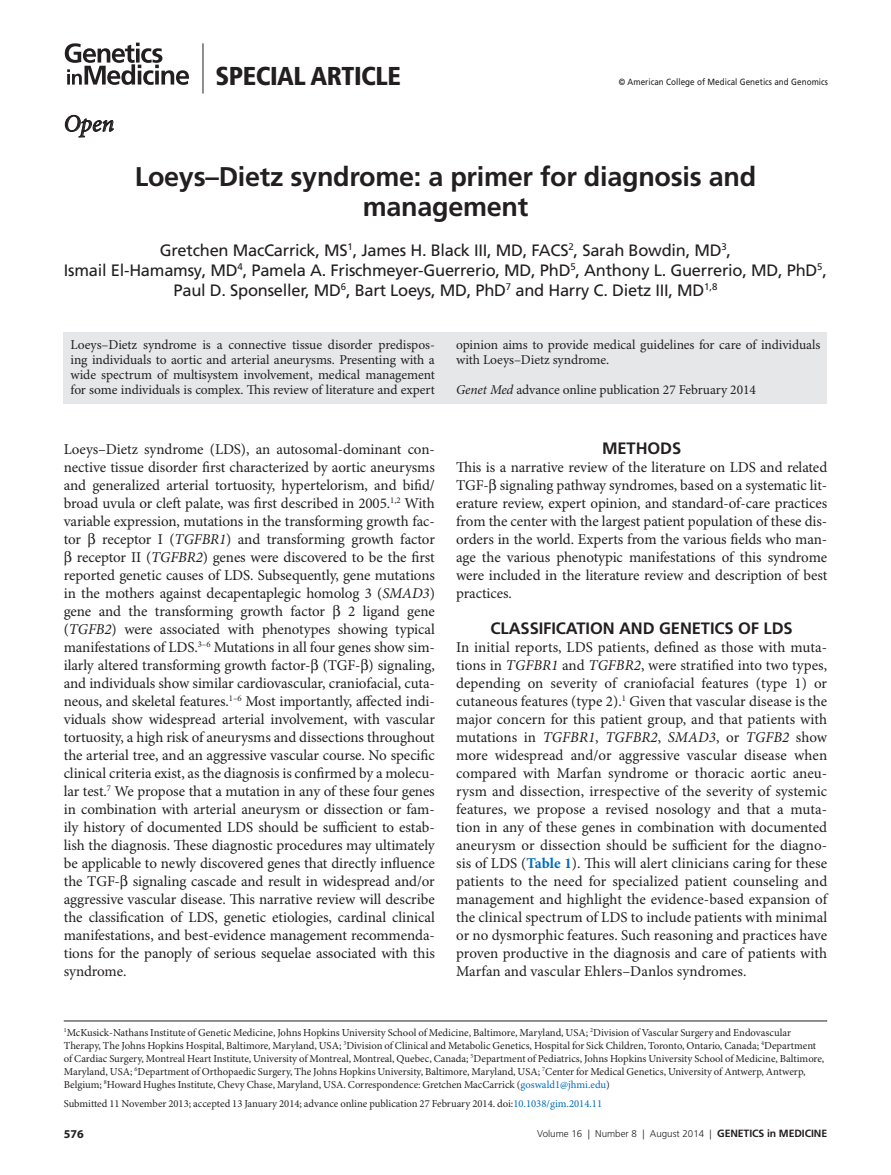
<style>
.page{position:relative;width:891px;height:1175px;background:#fff}
.page>*{position:absolute;margin:0;border:0;box-sizing:border-box;transform-origin:0 0}
.t1{font:700 27px/30px "Frutiger LT Pro";letter-spacing:-.01em;color:#231f20;text-align:center}
.t2{font:900 condensed 25.8px "Frutiger LT Pro";letter-spacing:-.02em;color:#231f20}
.t3{font:italic 23.7px "Minion Pro";color:#231f20}
.t4{font:16.5px/19.8px "Frutiger LT Pro";letter-spacing:-.015em;color:#231f20;text-align:center}
.t5{font:700 16.5px "Frutiger LT Pro";letter-spacing:-.005em;color:#231f20}
.t6{font:15px/18px "Minion Pro";letter-spacing:-.005em;color:#231f20;text-align:justify}
.t7{font:13.5px/15px "Minion Pro";letter-spacing:-.005em;color:#231f20;text-align:justify}
.t8{font:700 12px "Myriad Pro";color:#231f20}
.t9{font:10.65px/12.9px "Minion Pro";color:#231f20}
.t10{font:700 10.5px "Frutiger LT Pro";color:#231f20}
.t11{font:300 9.75px "Frutiger LT Pro";color:#231f20}
.t12{font:9px "Frutiger LT Pro";letter-spacing:.005em;color:#231f20;scale:.9 1}
.s1{font-style:italic}
.s2{font-weight:700;color:#006cb3}
.s3{color:#006cb3}
.s4{font-weight:700;font-size:10.5px}
</style>
<div class="page">
<hr style="left:203px;top:43px;width:1px;height:51px;background:#231f20">
<svg style="left:65px;top:43px;width:124px;height:42px"></svg>
<div style="left:64px;top:332px;width:763px;height:72px;background:#e6e7e9"></div>
<hr style="left:64px;top:1020px;width:763px;height:1px;background:#231f20">
<svg style="left:65px;top:115px;width:49px;height:23px"></svg>
<h3 class="t3" style="left:64px;top:107px;width:52px">Open</h3>
<h2 class="t2" style="left:216px;top:60px;width:187px">SPECIAL ARTICLE</h2>
<p class="t12" style="left:619px;top:76px;width:234px">© American College of Medical Genetics and Genomics</p>
<h1 class="t1" style="left:135px;top:162px;width:623px">Loeys–Dietz syndrome: a primer for diagnosis and management</h1>
<p class="t4" style="left:64px;top:240px;width:765px">Gretchen MacCarrick, MS<sup>1</sup>, James H. Black III, MD, FACS<sup>2</sup>, Sarah Bowdin, MD<sup>3</sup>,<br>Ismail El-Hamamsy, MD<sup>4</sup>, Pamela A. Frischmeyer-Guerrerio, MD, PhD<sup>5</sup>, Anthony L. Guerrerio, MD, PhD<sup>5</sup>,<br>Paul D. Sponseller, MD<sup>6</sup>, Bart Loeys, MD, PhD<sup>7</sup> and Harry C. Dietz III, MD<sup>1,8</sup></p>
<p class="t7" style="left:71px;top:338px;width:366px">Loeys–Dietz syndrome is a connective tissue disorder predispos&shy;ing individuals to aortic and arterial aneurysms. Presenting with a wide spectrum of multisystem involvement, medical management for some individuals is complex. This review of literature and expert</p>
<p class="t7" style="left:456px;top:338px;width:366px">opinion aims to provide medical guidelines for care of individuals with Loeys–Dietz syndrome.</p>
<p class="t7" style="left:456px;top:383px;width:301px"><span class="s1">Genet Med</span> advance online publication 27 February 2014</p>
<p class="t6" style="left:64px;top:440px;width:373px">Loeys–Dietz syndrome (LDS), an autosomal-dominant con&shy;nective tissue disorder first characterized by aortic aneurysms and generalized arterial tortuosity, hypertelorism, and bifid/ broad uvula or cleft palate, was first described in 2005.<sup>1,2</sup> With variable expression, mutations in the transforming growth fac&shy;tor</p>
<p class="t6" style="left:102px;top:530px;width:334px">receptor I (<span class="s1">TGFBR1</span>) and transforming growth factor</p>
<p class="t6" style="left:77px;top:548px;width:359px">receptor II (<span class="s1">TGFBR2</span>) genes were discovered to be the first</p>
<p class="t6" style="left:64px;top:566px;width:373px">reported genetic causes of LDS. Subsequently, gene mutations</p>
<p class="t6" style="left:64px;top:584px;width:373px">in the mothers against decapentaplegic homolog 3 (<span class="s1">SMAD3</span>)</p>
<p class="t6" style="left:64px;top:602px;width:263px">gene and the transforming growth factor</p>
<p class="t6" style="left:64px;top:602px;width:373px;text-indent:284px">2 ligand gene (<span class="s1">TGFB2</span>) were associated with phenotypes showing typical manifestations of LDS.<sup>3–6</sup> Mutations in all four genes show sim&shy;ilarly altered transforming growth factor- (TGF- ) signaling, and individuals show similar cardiovascular, craniofacial, cuta&shy;neous, and skeletal features.<sup>1–6</sup> Most importantly, affected indi&shy;viduals show widespread arterial involvement, with vascular tortuosity, a high risk of aneurysms and dissections throughout the arterial tree, and an aggressive vascular course. No specific clinical criteria exist, as the diagnosis is confirmed by a molecu&shy;lar test.<sup>7</sup> We propose that a mutation in any of these four genes in combination with arterial aneurysm or dissection or fam&shy;ily history of documented LDS should be sufficient to estab&shy;lish the diagnosis. These diagnostic procedures may ultimately be applicable to newly discovered genes that directly influence the TGF- signaling cascade and result in widespread and/or aggressive vascular disease. This narrative review will describe the classification of LDS, genetic etiologies, cardinal clinical manifestations, and best-evidence management recommenda&shy;tions for the panoply of serious sequelae associated with this syndrome.</p>
<p class="t5" style="left:602px;top:438px;width:81px">METHODS</p>
<p class="t6" style="left:456px;top:458px;width:373px">This is a narrative review of the literature on LDS and related TGF- signaling pathway syndromes, based on a systematic lit&shy;erature review, expert opinion, and standard-of-care practices from the center with the largest patient population of these dis&shy;orders in the world. Experts from the various fields who man&shy;age the various phenotypic manifestations of this syndrome were included in the literature review and description of best practices.</p>
<p class="t5" style="left:491px;top:618px;width:304px">CLASSIFICATION AND GENETICS OF LDS</p>
<p class="t6" style="left:456px;top:638px;width:373px">In initial reports, LDS patients, defined as those with muta&shy;tions in <span class="s1">TGFBR1</span> and <span class="s1">TGFBR2</span>, were stratified into two types, depending on severity of craniofacial features (type 1) or cutaneous features (type 2).<sup>1</sup> Given that vascular disease is the major concern for this patient group, and that patients with mutations in <span class="s1">TGFBR1</span>, <span class="s1">TGFBR2</span>, <span class="s1">SMAD3</span>, or <span class="s1">TGFB2</span> show more widespread and/or aggressive vascular disease when compared with Marfan syndrome or thoracic aortic aneu&shy;rysm and dissection, irrespective of the severity of systemic features, we propose a revised nosology and that a muta&shy;tion in any of these genes in combination with documented aneurysm or dissection should be sufficient for the diagno&shy;sis of LDS (<span class="s2">Table 1</span>). This will alert clinicians caring for these patients to the need for specialized patient counseling and management and highlight the evidence-based expansion of the clinical spectrum of LDS to include patients with minimal or no dysmorphic features. Such reasoning and practices have proven productive in the diagnosis and care of patients with Marfan and vascular Ehlers–Danlos syndromes.</p>
<p class="t9" style="left:64px;top:1026px;width:762px"><sup>1</sup>McKusick-Nathans Institute of Genetic Medicine, Johns Hopkins University School of Medicine, Baltimore, Maryland, USA; <sup>2</sup>Division of Vascular Surgery and Endovascular Therapy, The Johns Hopkins Hospital, Baltimore, Maryland, USA; <sup>3</sup>Division of Clinical and Metabolic Genetics, Hospital for Sick Children, Toronto, Ontario, Canada; <sup>4</sup>Department of Cardiac Surgery, Montreal Heart Institute, University of Montreal, Montreal, Quebec, Canada; <sup>5</sup>Department of Pediatrics, Johns Hopkins University School of Medicine, Baltimore, Maryland, USA; <sup>6</sup>Department of Orthopaedic Surgery, The Johns Hopkins University, Baltimore, Maryland, USA; <sup>7</sup>Center for Medical Genetics, University of Antwerp, Antwerp, Belgium; <sup>8</sup>Howard Hughes Institute, Chevy Chase, Maryland, USA. Correspondence: Gretchen MacCarrick (<span class="s3">goswald1@jhmi.edu</span>)</p>
<p class="t9" style="left:64px;top:1097px;width:540px">Submitted 11 November 2013; accepted 13 January 2014; advance online publication 27 February 2014. doi:<span class="s3">10.1038/gim.2014.11</span></p>
<p class="t8" style="left:64px;top:1126px;width:21px">576</p>
<p class="t11" style="left:537px;top:1128px;width:194px">Volume 16 | Number 8 | August 2014 | <span class="s4">Genetics</span></p>
<p class="t10" style="left:767px;top:1127px;width:19px">in medicine</p>
</div>
